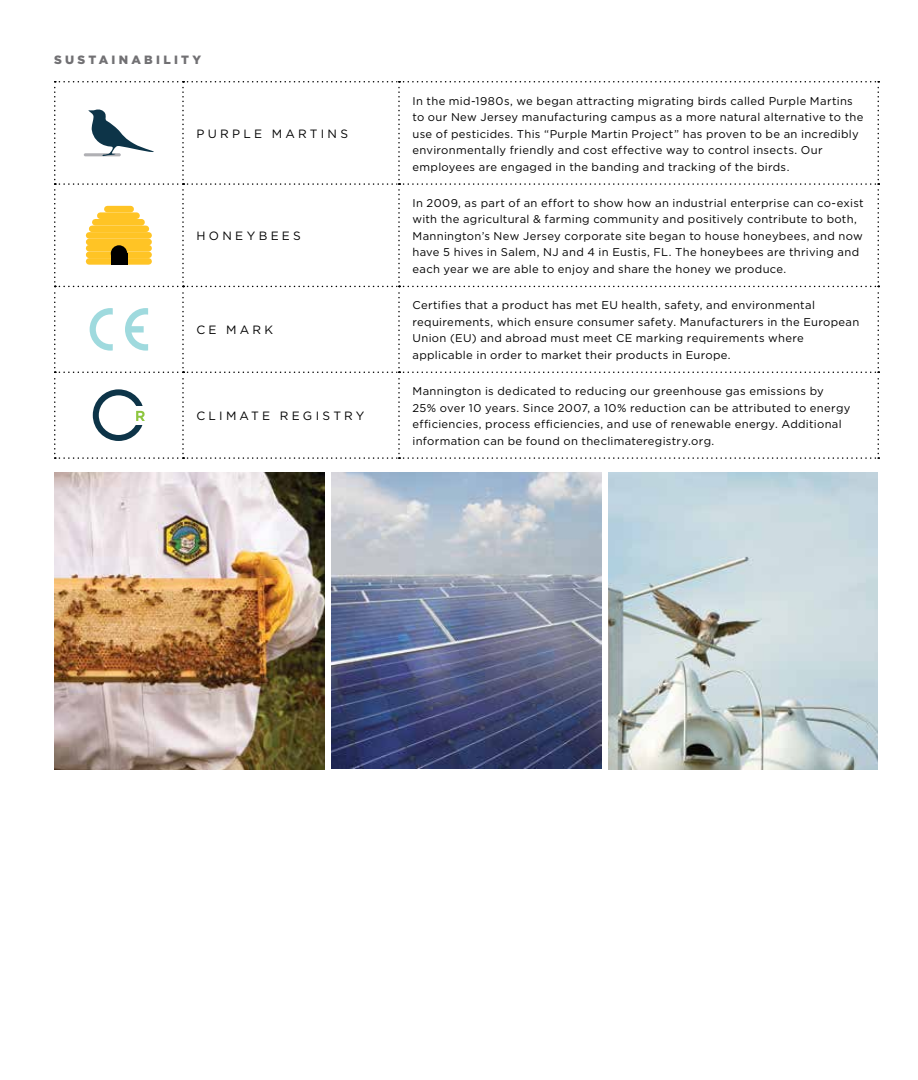
<style>
.page{position:relative;width:918px;height:1080px;background:#fff}
.page>*{position:absolute;margin:0;border:0;box-sizing:border-box;transform-origin:0 0}
.t1{font:12px "Gotham HTF";letter-spacing:.27em;color:#000}
.t2{font:900 12px "Gotham HTF";letter-spacing:.27em;color:#717073}
.t3{font:11.25px/16.5px "Gotham HTF";letter-spacing:.03em;color:#000}
</style>
<div class="page">
<img style="left:54px;top:472px;width:271px;height:298px">
<img style="left:332px;top:472px;width:270px;height:296px">
<img style="left:609px;top:472px;width:269px;height:298px">
<svg style="left:54px;top:81px;width:825px;height:378px"></svg>
<p class="t2" style="left:54px;top:53px;width:149px">SUSTAINABILITY</p>
<p class="t1" style="left:196px;top:127px;width:153px">PURPLE MARTINS</p>
<p class="t1" style="left:196px;top:229px;width:106px">HONEYBEES</p>
<p class="t1" style="left:196px;top:323px;width:78px">CE MARK</p>
<p class="t1" style="left:196px;top:409px;width:170px">CLIMATE REGISTRY</p>
<p class="t3" style="left:412px;top:92px;width:452px">In the mid-1980s, we began attracting migrating birds called Purple Martins to our New Jersey manufacturing campus as a more natural alternative to the use of pesticides. This “Purple Martin Project” has proven to be an incredibly environmentally friendly and cost effective way to control insects. Our employees are engaged in the banding and tracking of the birds.</p>
<p class="t3" style="left:412px;top:195px;width:453px">In 2009, as part of an effort to show how an industrial enterprise can co-exist with the agricultural &amp; farming community and positively contribute to both, Mannington’s New Jersey corporate site began to house honeybees, and now have 5 hives in Salem, NJ and 4 in Eustis, FL. The honeybees are thriving and each year we are able to enjoy and share the honey we produce.</p>
<p class="t3" style="left:412px;top:297px;width:448px">Certifies that a product has met EU health, safety, and environmental requirements, which ensure consumer safety. Manufacturers in the European Union (EU) and abroad must meet CE marking requirements where applicable in order to market their products in Europe.</p>
<p class="t3" style="left:412px;top:383px;width:439px">Mannington is dedicated to reducing our greenhouse gas emissions by<br>25% over 10 years. Since 2007, a 10% reduction can be attributed to energy efficiencies, process efficiencies, and use of renewable energy. Additional information can be found on theclimateregistry.org.</p>
</div>
